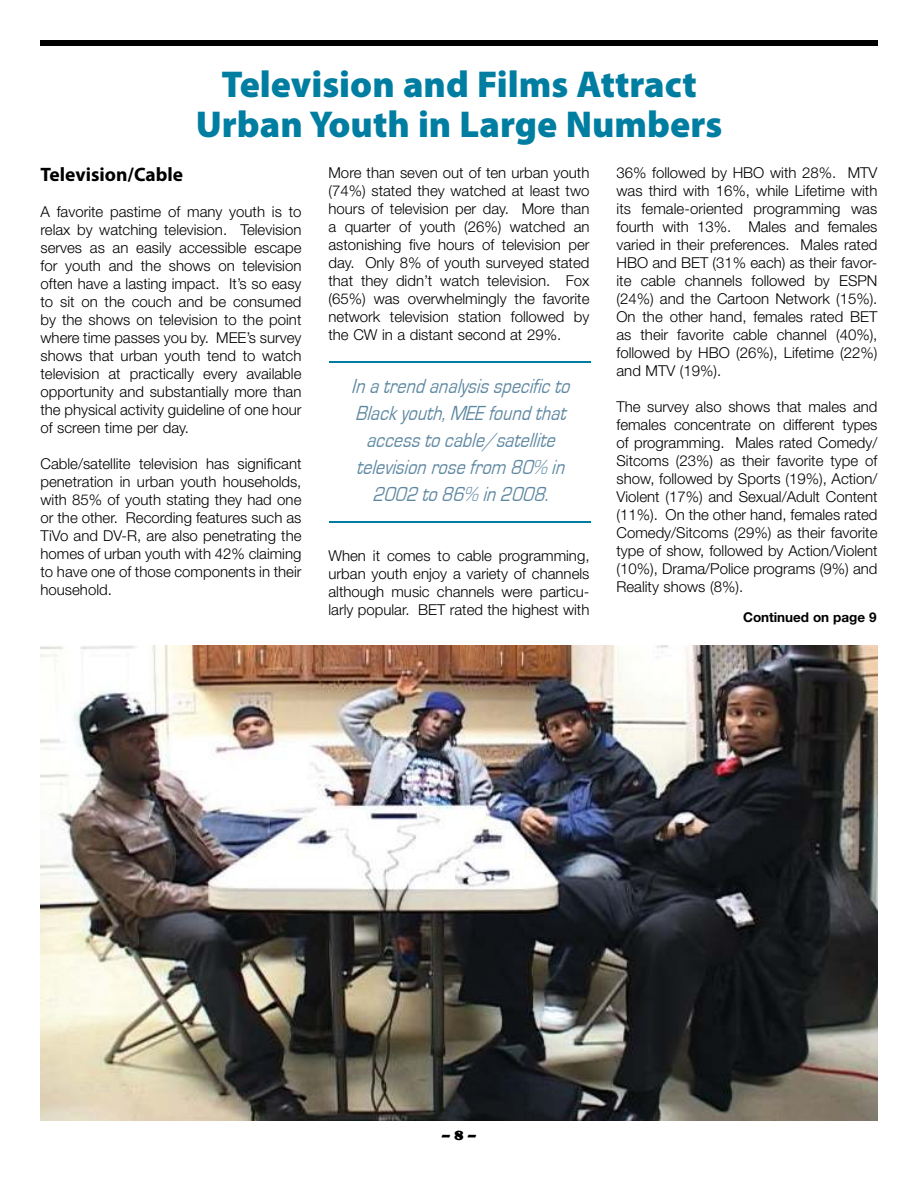
<style>
.page{position:relative;width:918px;height:1188px;background:#fff}
.page>*{position:absolute;margin:0;border:0;box-sizing:border-box;transform-origin:0 0}
.t1{font:900 37.5px/40.5px "Myriad Pro";color:#007ea2;text-align:center}
.t2{font:italic 21px/27px "Eurostile";color:#5d87a1;text-align:center;scale:.85 1}
.t3{font:700 19.5px "Myriad Pro";color:#000}
.t4{font:300 15px/18px "Helvetica Neue";color:#000;text-align:justify}
.t5{font:900 15px "Cooper";color:#000}
.t6{font:700 13.5px "Helvetica Neue";letter-spacing:-.005em;color:#000}
</style>
<div class="page">
<div style="left:41px;top:40px;width:837px;height:6px;background:#000"></div>
<img style="left:41px;top:645px;width:836px;height:475px">
<hr style="left:329px;top:361px;width:262px;height:2px;background:#007ea2">
<hr style="left:329px;top:521px;width:262px;height:1px;background:#007ea2">
<h1 class="t1" style="left:196px;top:67px;width:528px">Television and Films Attract<br>Urban Youth in Large Numbers</h1>
<h3 class="t3" style="left:40px;top:167px;width:144px">Television/Cable</h3>
<p class="t4" style="left:40px;top:204px;width:263px">A favorite pastime of many youth is to relax by watching television. Television serves as an easily accessible escape for youth and the shows on television often have a lasting impact. It’s so easy to sit on the couch and be consumed by the shows on television to the point where time passes you by. MEE’s survey shows that urban youth tend to watch television at practically every available opportunity and substantially more than the physical activity guideline of one hour of screen time per day.</p>
<p class="t4" style="left:40px;top:456px;width:263px">Cable/satellite television has significant penetration in urban youth households, with 85% of youth stating they had one or the other. Recording features such as TiVo and DV-R, are also penetrating the homes of urban youth with 42% claiming to have one of those components in their household.</p>
<p class="t4" style="left:328px;top:165px;width:263px">More than seven out of ten urban youth (74%) stated they watched at least two hours of television per day. More than a quarter of youth (26%) watched an astonishing five hours of television per day. Only 8% of youth surveyed stated that they didn’t watch television. Fox (65%) was overwhelmingly the favorite network television station followed by the CW in a distant second at 29%.</p>
<h2 class="t2" style="left:351px;top:373px;width:265px">Inatrendanalysisspecificto<br>Blackyouth,MEEfoundthat accesstocable/satellite televisionrosefrom 80% in<br>2002to86% in2008.</h2>
<p class="t4" style="left:328px;top:548px;width:263px">When it comes to cable programming, urban youth enjoy a variety of channels although music channels were particu&shy;larly popular. BET rated the highest with</p>
<p class="t4" style="left:616px;top:165px;width:263px">36% followed by HBO with 28%. MTV was third with 16%, while Lifetime with its female-oriented programming was fourth with 13%. Males and females varied in their preferences. Males rated HBO and BET (31% each) as their favor&shy;ite cable channels followed by ESPN (24%) and the Cartoon Network (15%).<br>On the other hand, females rated BET as their favorite cable channel (40%), followed by HBO (26%), Lifetime (22%) and MTV (19%).</p>
<p class="t4" style="left:616px;top:399px;width:263px">The survey also shows that males and females concentrate on different types of programming. Males rated Comedy/ Sitcoms (23%) as their favorite type of show, followed by Sports (19%), Action/ Violent (17%) and Sexual/Adult Content (11%). On the other hand, females rated Comedy/Sitcoms (29%) as their favorite type of show, followed by Action/Violent (10%), Drama/Police programs (9%) and Reality shows (8%).</p>
<p class="t6" style="left:743px;top:613px;width:135px">Continued on page 9</p>
<p class="t5" style="left:441px;top:1126px;width:37px">– 8 –</p>
</div>
